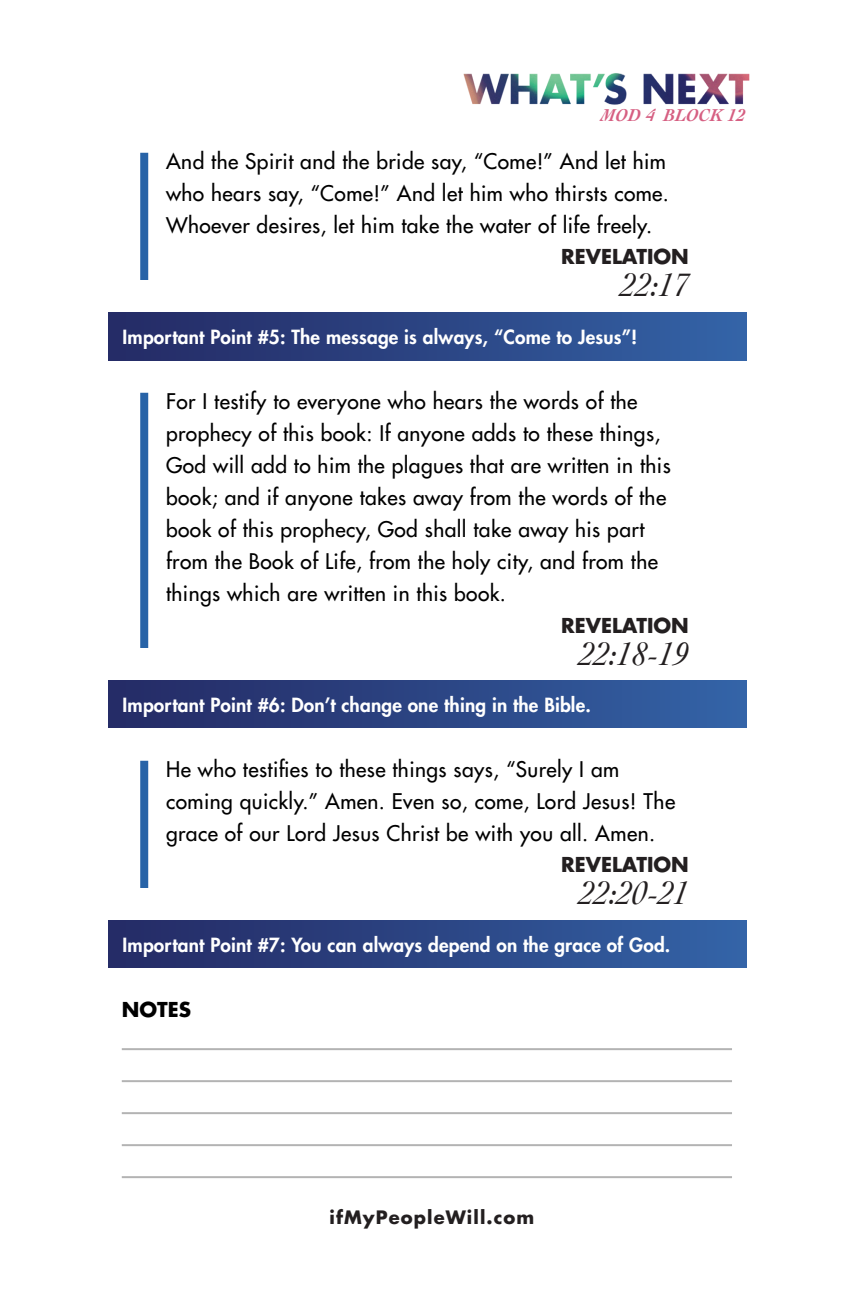
<style>
.page{position:relative;width:864px;height:1296px;background:#fff}
.page>*{position:absolute;margin:0;border:0;box-sizing:border-box;transform-origin:0 0}
.t1{font:italic 34px "Cochin";color:#231f20}
.t2{font:500 21px/32px "Futura Std";letter-spacing:.02em;color:#000}
.t3{font:700 20px "Futura Std";color:#231f20}
.t4{font:700 20px "Futura Std";color:#000}
.t5{font:800 19px "Futura Std";letter-spacing:.01em;color:#fff}
.t6{font:700 18px "Futura Std";letter-spacing:.06em;color:#231f20}
.t7{font:italic 700 18px "Cochin";color:#d65f82}
</style>
<div class="page">
<img style="left:463px;top:73px;width:287px;height:32px">
<div style="left:140px;top:153px;width:8px;height:127px;background:#2863a7"></div>
<div style="left:140px;top:761px;width:8px;height:127px;background:#2863a7"></div>
<div style="left:140px;top:393px;width:8px;height:255px;background:#2863a7"></div>
<div style="left:108px;top:313px;width:639px;height:48px;background:linear-gradient(to right,#242963,#3363a6)"></div>
<div style="left:108px;top:680px;width:639px;height:48px;background:linear-gradient(to right,#242963,#3363a6)"></div>
<div style="left:108px;top:920px;width:639px;height:48px;background:linear-gradient(to right,#242963,#3363a6)"></div>
<hr style="left:122px;top:1048px;width:610px;height:2px;background:#000">
<hr style="left:122px;top:1080px;width:610px;height:2px;background:#000">
<hr style="left:122px;top:1112px;width:610px;height:2px;background:#000">
<hr style="left:122px;top:1144px;width:610px;height:2px;background:#000">
<hr style="left:122px;top:1176px;width:610px;height:2px;background:#000">
<p class="t7" style="left:602px;top:103px;width:145px">MOD 4 BLOCK 12</p>
<p class="t2" style="left:166px;top:146px;width:504px">And the Spirit and the bride say, “Come!” And let him who hears say, “Come!” And let him who thirsts come.<br>Whoever desires, let him take the water of life freely.</p>
<p class="t3" style="left:561px;top:243px;width:129px">REVELATION</p>
<p class="t1" style="left:621px;top:262px;width:69px">22:17</p>
<p class="t5" style="left:123px;top:325px;width:516px">Important Point #5: The message is always, “Come to Jesus”!</p>
<p class="t2" style="left:166px;top:386px;width:506px">For I testify to everyone who hears the words of the prophecy of this book: If anyone adds to these things, God will add to him the plagues that are written in this book; and if anyone takes away from the words of the book of this prophecy, God shall take away his part from the Book of Life, from the holy city, and from the things which are written in this book.</p>
<p class="t3" style="left:561px;top:612px;width:129px">REVELATION</p>
<p class="t1" style="left:579px;top:630px;width:111px">22:18-19</p>
<p class="t5" style="left:123px;top:693px;width:470px">Important Point #6: Don’t change one thing in the Bible.</p>
<p class="t2" style="left:166px;top:754px;width:511px">He who testifies to these things says, “Surely I am coming quickly.” Amen. Even so, come, Lord Jesus! The grace of our Lord Jesus Christ be with you all. Amen.</p>
<p class="t3" style="left:561px;top:851px;width:129px">REVELATION</p>
<p class="t1" style="left:579px;top:870px;width:111px">22:20-21</p>
<p class="t5" style="left:123px;top:933px;width:549px">Important Point #7: You can always depend on the grace of God.</p>
<p class="t4" style="left:122px;top:996px;width:71px">NOTES</p>
<p class="t6" style="left:330px;top:1205px;width:206px">ifMyPeopleWill.com</p>
</div>
